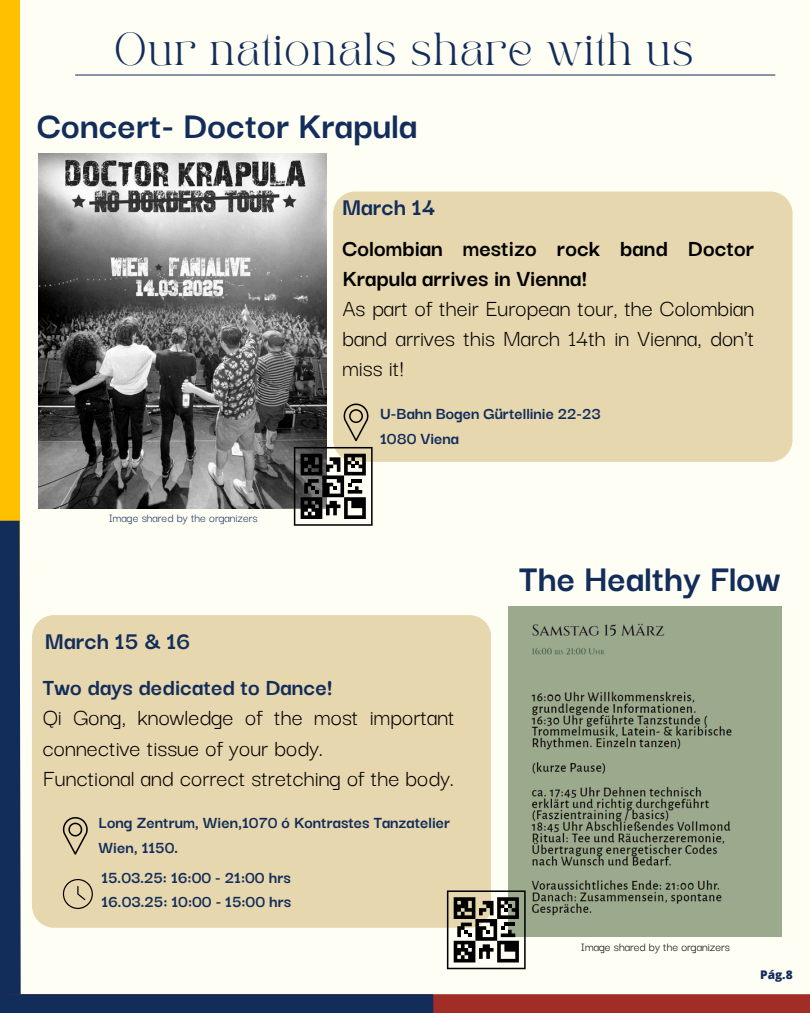
<style>
.page{position:relative;width:810px;height:1013px;background:#fff}
.page>*{position:absolute;margin:0;border:0;box-sizing:border-box;transform-origin:0 0}
.t1{font:700 40px "Darker Grotesque";color:#132d5b}
.t2{font:32.3px "TAN PEARL Regular";letter-spacing:.035em;color:#132d5b}
.t3{font:700 26px "Darker Grotesque";color:#132d5b}
.t4{font:25px/30px "Darker Grotesque";color:#000}
.t5{font:700 18px/24.8px "Darker Grotesque";color:#132d5b}
.t6{font:13px "Darker Grotesque";color:#132d5b}
.t7{font:13px "Darker Grotesque";color:#000}
.t8{font:800 11.9px "Open Sans";color:#132d5b}
.s1{font-weight:700}
.s2{font-weight:700;color:#132d5b}
</style>
<div class="page">
<div style="left:0;top:0;width:810px;height:1012px;background:#fffef5"></div>
<div style="left:0;top:0;width:19px;height:499px;background:#ffc000"></div>
<svg style="left:0;top:499px;width:21px;height:495px;background:#263b5c"></svg>
<div style="left:7px;top:994px;width:803px;height:18px;background:#a12d26"></div>
<div style="left:0;top:994px;width:433px;height:18px;background:#132d5b"></div>
<div style="left:333px;top:191px;width:459px;height:271px;background:#e7d7ae;border-radius:22px"></div>
<svg style="left:344px;top:403px;width:24px;height:38px"></svg>
<img style="left:39px;top:154px;width:288px;height:355px">
<svg style="left:294px;top:447px;width:79px;height:78px"></svg>
<hr style="left:75px;top:75px;width:700px;height:1px;background:#132d5b">
<div style="left:32px;top:615px;width:459px;height:312px;background:#e7d7ae;border-radius:22px"></div>
<svg style="left:63px;top:817px;width:25px;height:37px"></svg>
<svg style="left:63px;top:879px;width:30px;height:30px"></svg>
<img style="left:508px;top:606px;width:273px;height:330px">
<svg style="left:447px;top:890px;width:79px;height:79px"></svg>
<h3 class="t2" style="left:114px;top:32px;width:581px">Our nationals share with us</h3>
<p class="t1" style="left:37px;top:95px;width:381px">Concert- Doctor Krapula</p>
<p class="t3" style="left:342px;top:187px;width:95px">March 14</p>
<h2 class="t4" style="left:342px;top:231px;width:414px"><span class="s1">Colombian mestizo rock band Doctor<br>Krapula arrives in Vienna!<br></span>As part of their European tour, the Colombian band arrives this March 14th in Vienna, don't miss it!</h2>
<h4 class="t6" style="left:109px;top:508px;width:150px">Image shared by the organizers</h4>
<h5 class="t3" style="left:45px;top:621px;width:147px">March 15 &amp; 16</h5>
<h1 class="t5" style="left:380px;top:400px;width:222px">U-Bahn Bogen Gürtellinie 22-23<br>1080 Viena</h1>
<p class="t1" style="left:519px;top:548px;width:263px">The Healthy Flow</p>
<p class="t4" style="left:43px;top:671px;width:414px"><span class="s2">Two days dedicated to Dance!<br></span>Qi Gong, knowledge of the most important connective tissue of your body.<br>Functional and correct stretching of the body.</p>
<p class="t5" style="left:99px;top:808px;width:353px">Long Zentrum, Wien,1070 ó Kontrastes Tanzatelier<br>Wien, 1150.</p>
<p class="t5" style="left:101px;top:863px;width:191px">15.03.25: 16:00 - 21:00 hrs<br>16.03.25: 10:00 - 15:00 hrs</p>
<h1 class="t7" style="left:581px;top:937px;width:150px">Image shared by the organizers</h1>
<p class="t8" style="left:760px;top:966px;width:34px">Pág.8</p>
</div>
